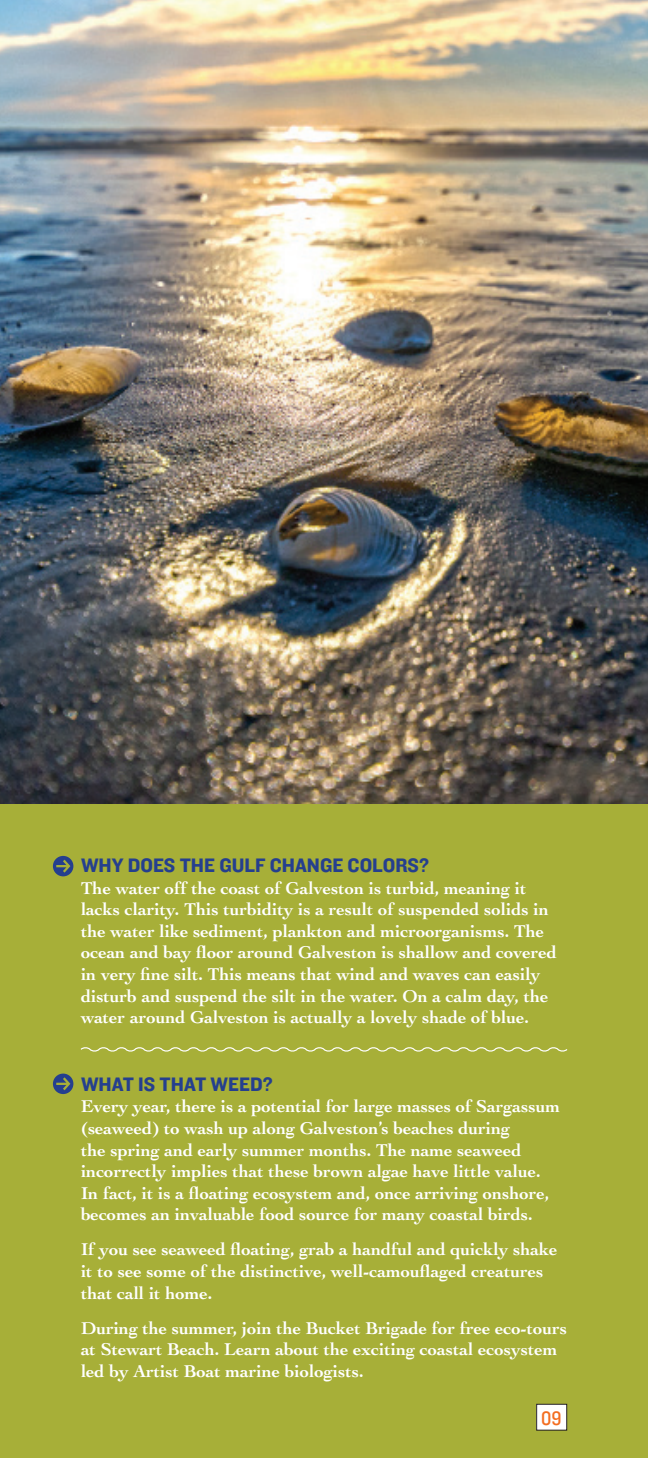
<style>
.page{position:relative;width:648px;height:1458px;background:#fff}
.page>*{position:absolute;margin:0;border:0;box-sizing:border-box;transform-origin:0 0}
.t1{font:20.25px "Knockout 51 Middleweight";color:#253f8e}
.t2{font:20.25px "Knockout 30 Junior Welterwt";color:#f36e21}
.t3{font:700 18px/21.6px "Cochin LT Std";color:#fff}
</style>
<div class="page">
<div style="left:0;top:790px;width:648px;height:668px;background:#a7af38"></div>
<img style="left:0;top:0;width:648px;height:803px">
<div style="left:537px;top:1404px;width:30px;height:26px;background:#fff"></div>
<div style="left:536px;top:1404px;width:31px;height:26px;border:1px solid #231f20"></div>
<svg style="left:80px;top:1047px;width:488px;height:5px"></svg>
<svg style="left:53px;top:856px;width:20px;height:20px"></svg>
<svg style="left:53px;top:1074px;width:20px;height:20px"></svg>
<p class="t1" style="left:81px;top:853px;width:350px">WHY DOES THE GULF CHANGE COLORS?</p>
<p class="t3" style="left:81px;top:877px;width:477px">The water off the coast of Galveston is turbid, meaning it lacks clarity. This turbidity is a result of suspended solids in the water like sediment, plankton and microorganisms. The ocean and bay floor around Galveston is shallow and covered in very fine silt. This means that wind and waves can easily disturb and suspend the silt in the water. On a calm day, the water around Galveston is actually a lovely shade of blue.</p>
<p class="t1" style="left:81px;top:1071px;width:193px">WHAT IS THAT WEED?</p>
<p class="t3" style="left:81px;top:1096px;width:481px">Every year, there is a potential for large masses of Sargassum (seaweed) to wash up along Galveston’s beaches during<br>the spring and early summer months. The name seaweed incorrectly implies that these brown algae have little value.<br>In fact, it is a floating ecosystem and, once arriving onshore, becomes an invaluable food source for many coastal birds.</p>
<p class="t3" style="left:81px;top:1239px;width:478px">If you see seaweed floating, grab a handful and quickly shake it to see some of the distinctive, well-camouflaged creatures that call it home.</p>
<p class="t3" style="left:81px;top:1317px;width:488px">During the summer, join the Bucket Brigade for free eco-tours at Stewart Beach. Learn about the exciting coastal ecosystem led by Artist Boat marine biologists.</p>
<p class="t2" style="left:541px;top:1406px;width:22px">09</p>
</div>
